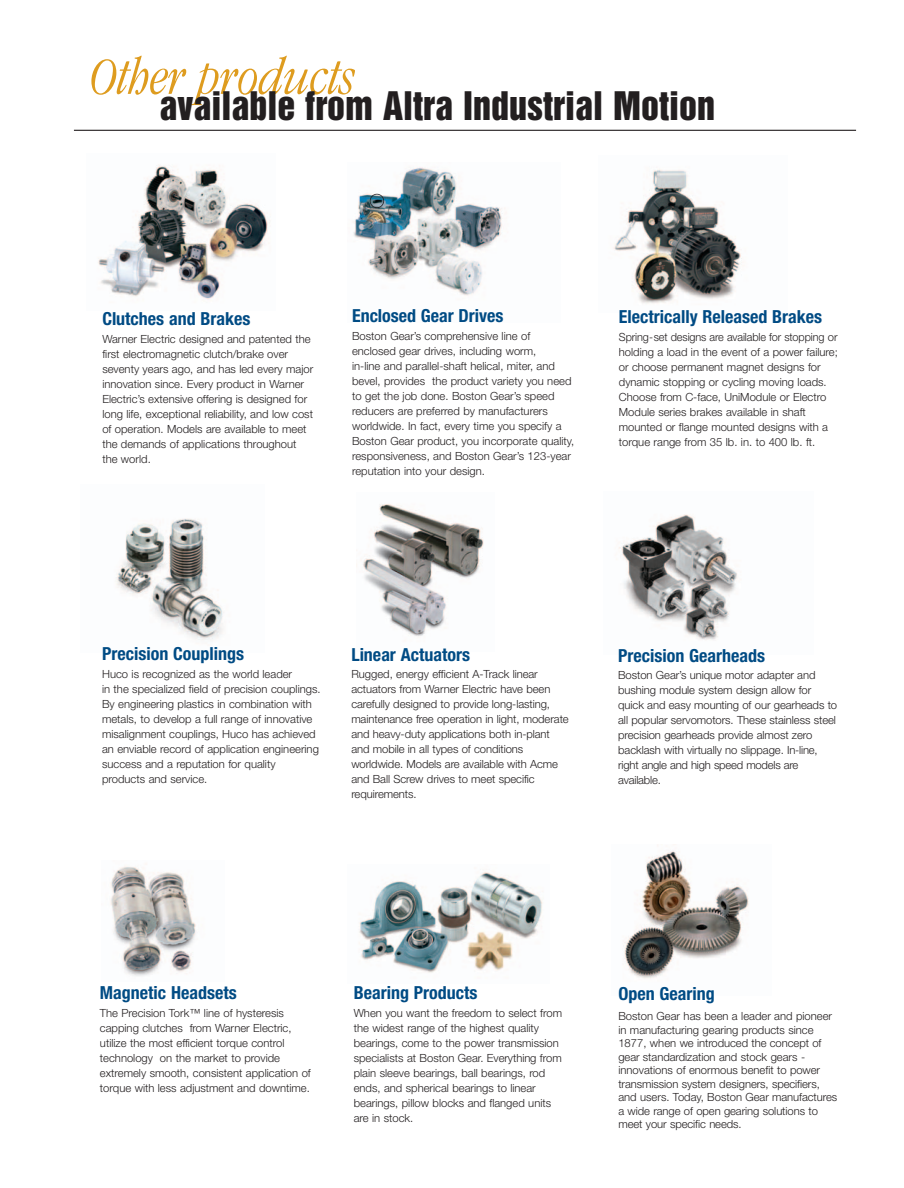
<style>
.page{position:relative;width:904px;height:1188px;background:#fff}
.page>*{position:absolute;margin:0;border:0;box-sizing:border-box;transform-origin:0 0}
.t1{font:italic 300 condensed 54px "Garamond";color:#de9c1f}
.t2{font:36px "Helvetica Inserat";color:#231f20}
.t3{font:700 condensed 18px "Helvetica Neue";color:#004b84}
.t4{font:300 11.25px/15px "Helvetica Neue";color:#231f20}
</style>
<div class="page">
<img style="left:110px;top:866px;width:86px;height:110px">
<img style="left:98px;top:165px;width:171px;height:135px">
<img style="left:363px;top:504px;width:121px;height:133px">
<img style="left:353px;top:167px;width:152px;height:129px">
<img style="left:116px;top:518px;width:108px;height:122px">
<img style="left:359px;top:872px;width:184px;height:101px">
<img style="left:619px;top:514px;width:119px;height:126px">
<img style="left:613px;top:169px;width:129px;height:135px">
<img style="left:624px;top:850px;width:125px;height:129px">
<hr style="left:74px;top:130px;width:782px;height:1px;background:#231f20">
<div style="left:370px;top:194px;width:14px;height:14px;border:2px solid #231f20;border-radius:50%"></div>
<h1 class="t1" style="left:90px;top:56px;width:267px">Other products</h1>
<h2 class="t2" style="left:159px;top:91px;width:557px">available from Altra Industrial Motion</h2>
<h3 class="t3" style="left:102px;top:312px;width:150px">Clutches and Brakes</h3>
<p class="t4" style="left:102px;top:332px;width:213px">Warner Electric designed and patented the first electromagnetic clutch/brake over seventy years ago, and has led every major innovation since. Every product in Warner Electric’s extensive offering is designed for long life, exceptional reliability, and low cost of operation. Models are available to meet the demands of applications throughout the world.</p>
<h3 class="t3" style="left:352px;top:309px;width:153px">Enclosed Gear Drives</h3>
<p class="t4" style="left:352px;top:329px;width:224px">Boston Gear’s comprehensive line of enclosed gear drives, including worm,<br>in-line and parallel-shaft helical, miter, and bevel, provides the product variety you need to get the job done. Boston Gear’s speed reducers are preferred by manufacturers worldwide. In fact, every time you specify a Boston Gear product, you incorporate quality, responsiveness, and Boston Gear’s 123-year reputation into your design.</p>
<h3 class="t3" style="left:619px;top:310px;width:205px">Electrically Released Brakes</h3>
<p class="t4" style="left:619px;top:330px;width:220px">Spring-set designs are available for stopping or holding a load in the event of a power failure; or choose permanent magnet designs for dynamic stopping or cycling moving loads.<br>Choose from C-face, UniModule or Electro Module series brakes available in shaft mounted or flange mounted designs with a torque range from 35 lb. in. to 400 lb. ft.</p>
<h3 class="t3" style="left:102px;top:647px;width:143px">Precision Couplings</h3>
<p class="t4" style="left:102px;top:667px;width:220px">Huco is recognized as the world leader<br>in the specialized field of precision couplings.<br>By engineering plastics in combination with metals, to develop a full range of innovative misalignment couplings, Huco has achieved an enviable record of application engineering success and a reputation for quality products and service.</p>
<h3 class="t3" style="left:351px;top:648px;width:120px">Linear Actuators</h3>
<p class="t4" style="left:351px;top:668px;width:219px">Rugged, energy efficient A-Track linear actuators from Warner Electric have been carefully designed to provide long-lasting, maintenance free operation in light, moderate and heavy-duty applications both in-plant and mobile in all types of conditions worldwide. Models are available with Acme and Ball Screw drives to meet specific requirements.</p>
<h3 class="t3" style="left:618px;top:649px;width:149px">Precision Gearheads</h3>
<p class="t4" style="left:618px;top:669px;width:221px">Boston Gear’s unique motor adapter and bushing module system design allow for quick and easy mounting of our gearheads to all popular servomotors. These stainless steel precision gearheads provide almost zero backlash with virtually no slippage. In-line, right angle and high speed models are available.</p>
<h3 class="t3" style="left:100px;top:986px;width:138px">Magnetic Headsets</h3>
<p class="t4" style="left:100px;top:1006px;width:212px">The Precision Tork™ line of hysteresis capping clutches from Warner Electric, utilize the most efficient torque control technology on the market to provide extremely smooth, consistent application of torque with less adjustment and downtime.</p>
<h3 class="t3" style="left:354px;top:986px;width:125px">Bearing Products</h3>
<p class="t4" style="left:354px;top:1006px;width:210px">When you want the freedom to select from the widest range of the highest quality bearings, come to the power transmission specialists at Boston Gear. Everything from plain sleeve bearings, ball bearings, rod ends, and spherical bearings to linear bearings, pillow blocks and flanged units are in stock.</p>
<h3 class="t3" style="left:618px;top:987px;width:98px">Open Gearing</h3>
<p class="t4" style="left:618px;top:1011px;width:220px;line-height:13.5px">Boston Gear has been a leader and pioneer in manufacturing gearing products since 1877, when we introduced the concept of gear standardization and stock gears - innovations of enormous benefit to power transmission system designers, specifiers, and users. Today, Boston Gear manufactures a wide range of open gearing solutions to meet your specific needs.</p>
</div>
